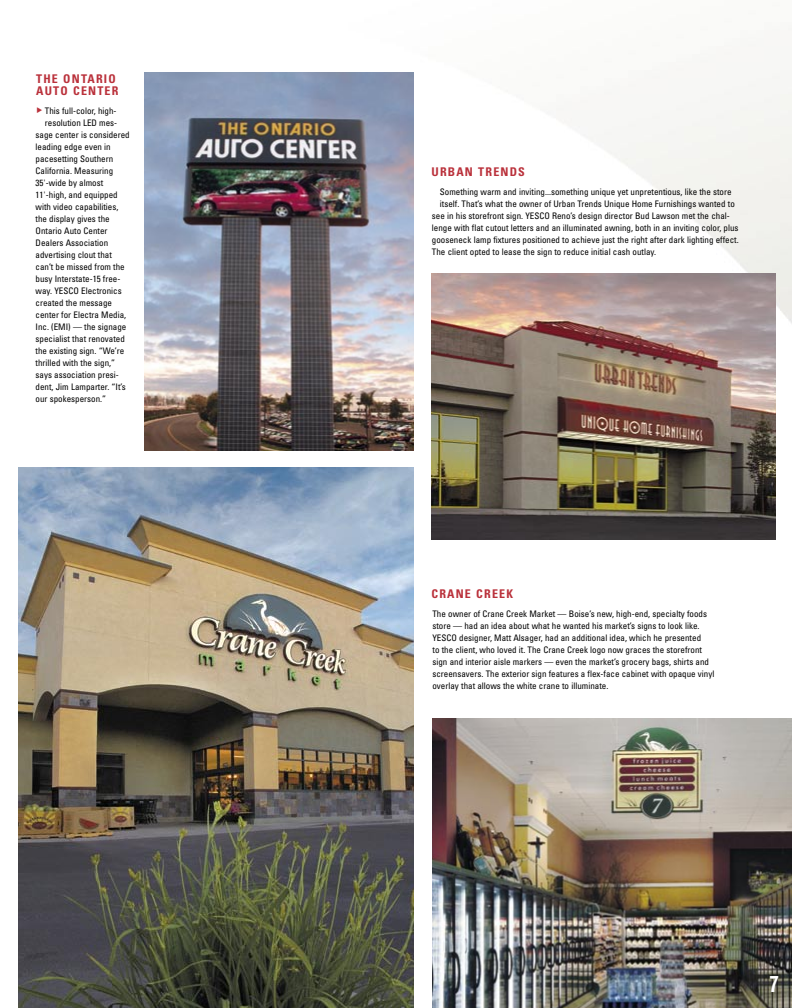
<style>
.page{position:relative;width:792px;height:1008px;background:#fff}
.page>*{position:absolute;margin:0;border:0;box-sizing:border-box;transform-origin:0 0}
.t1{font:24px "Knockout HTF49 Liteweight";color:#fff}
.sos_header{font:700 condensed 12px "Univers";letter-spacing:.1em;color:#ba313b}
.t2{font:condensed 9px/12px "Univers";color:#000}
</style>
<div class="page">
<img style="left:431px;top:28px;width:361px;height:372px">
<img style="left:432px;top:718px;width:360px;height:290px">
<img style="left:18px;top:468px;width:396px;height:540px">
<img style="left:144px;top:72px;width:270px;height:378px">
<img style="left:432px;top:273px;width:343px;height:267px">
<p class="sos_header" style="left:36px;top:71px;width:81px">THE ONTARIO</p>
<p class="sos_header" style="left:36px;top:83px;width:84px">AUTO CENTER</p>
<p class="t2" style="left:45px;top:104px;width:73px">This full-color, high-</p>
<p class="t2" style="left:45px;top:116px;width:74px">resolution LED mes-</p>
<p class="t2" style="left:36px;top:128px;width:96px">sage center is considered</p>
<p class="t2" style="left:36px;top:140px;width:77px">leading edge even in</p>
<p class="t2" style="left:36px;top:152px;width:79px">pacesetting Southern</p>
<p class="t2" style="left:36px;top:164px;width:79px">California. Measuring</p>
<p class="t2" style="left:36px;top:176px;width:69px">35'-wide by almost</p>
<p class="t2" style="left:36px;top:188px;width:92px">11'-high, and equipped with video capabilities, the display gives the<br>Ontario Auto Center<br>Dealers Association advertising clout that can’t be missed from the busy Interstate-15 free&shy;way. YESCO Electronics created the message center for Electra Media,<br>Inc. (EMI) — the signage specialist that renovated the existing sign. “We’re thrilled with the sign,” says association presi&shy;dent, Jim Lamparter. “It’s our spokesperson.”</p>
<p class="sos_header" style="left:431px;top:165px;width:95px">URBAN TRENDS</p>
<p class="t2" style="left:440px;top:186px;width:293px">Something warm and inviting...something unique yet unpretentious, like the store</p>
<p class="t2" style="left:440px;top:198px;width:296px">itself. That’s what the owner of Urban Trends Unique Home Furnishings wanted to</p>
<p class="t2" style="left:432px;top:210px;width:299px">see in his storefront sign. YESCO Reno’s design director Bud Lawson met the chal-</p>
<p class="t2" style="left:432px;top:222px;width:308px">lenge with flat cutout letters and an illuminated awning, both in an inviting color, plus</p>
<p class="t2" style="left:432px;top:234px;width:308px">gooseneck lamp fixtures positioned to achieve just the right after dark lighting effect.</p>
<p class="t2" style="left:432px;top:246px;width:226px">The client opted to lease the sign to reduce initial cash outlay.</p>
<p class="sos_header" style="left:432px;top:587px;width:83px">CRANE CREEK</p>
<p class="t2" style="left:432px;top:608px;width:283px">The owner of Crane Creek Market — Boise’s new, high-end, specialty foods store — had an idea about what he wanted his market’s signs to look like.<br>YESCO designer, Matt Alsager, had an additional idea, which he presented<br>to the client, who loved it. The Crane Creek logo now graces the storefront sign and interior aisle markers — even the market’s grocery bags, shirts and screensavers. The exterior sign features a flex-face cabinet with opaque vinyl overlay that allows the white crane to illuminate.</p>
<p class="t1" style="left:769px;top:972px;width:11px">7</p>
</div>
